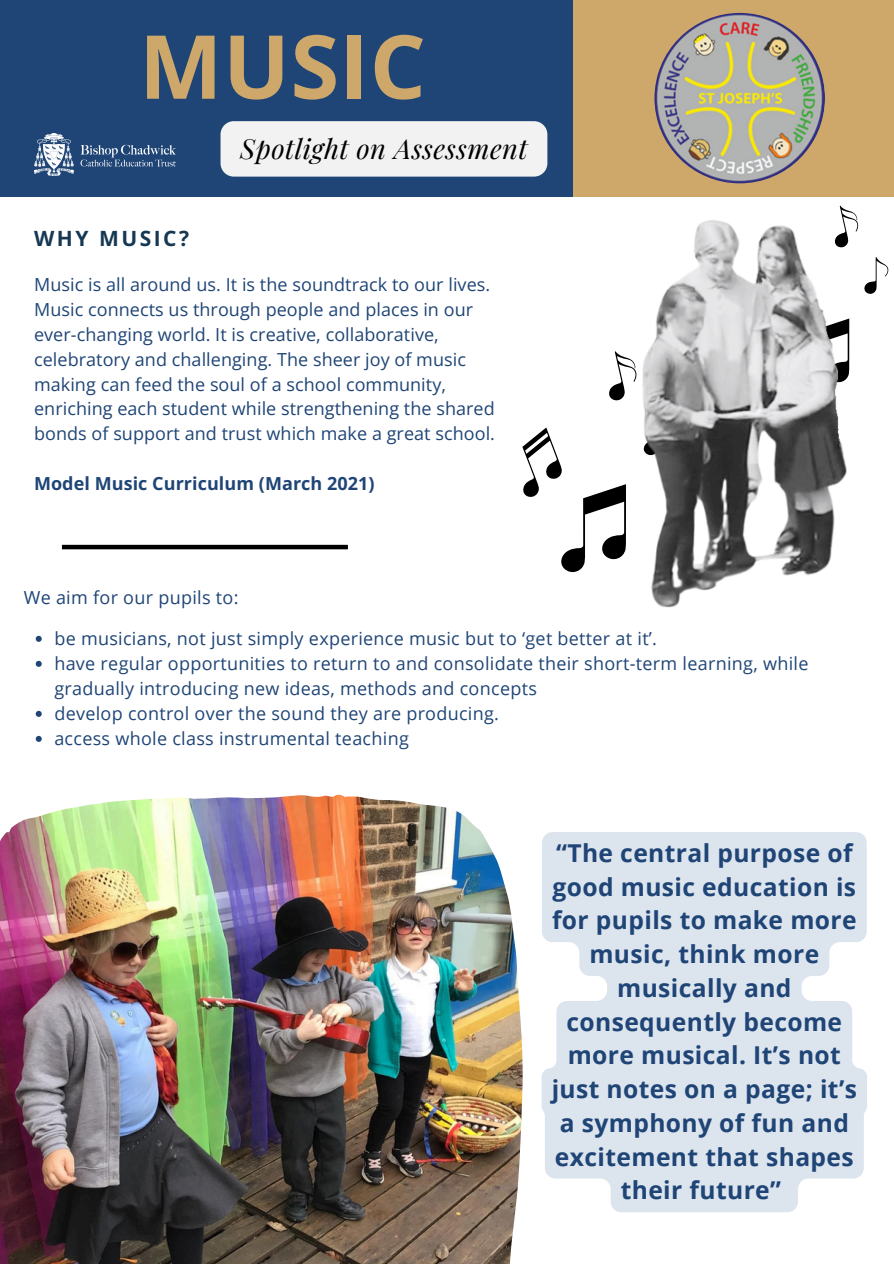
<style>
.page{position:relative;width:894px;height:1264px;background:#fff}
.page>*{position:absolute;margin:0;border:0;box-sizing:border-box;transform-origin:0 0}
.t1{font:700 88.35px "Open Sans";letter-spacing:.01em;color:#cea76a}
.t2{font:italic 27.3px "Playfair Display";letter-spacing:.02em;color:#000}
.t3{font:700 24.6px/33.8px "Open Sans";letter-spacing:.015em;color:#1f4576;text-align:center}
.t4{font:700 21px "Open Sans";letter-spacing:.12em;color:#163853}
.t5{font:18px/24.8px "Open Sans";letter-spacing:.005em;color:#1f4576}
.t6{font:700 18px "Open Sans";letter-spacing:.005em;color:#1f4576}
</style>
<div class="page">
<div style="left:345px;top:0;width:548px;height:196px;background:#cea76a"></div>
<div style="left:0;top:0;width:572px;height:196px;background:#1f4576"></div>
<img style="left:654px;top:13px;width:170px;height:170px;border-radius:50%">
<svg style="left:522px;top:427px;width:42px;height:142px"></svg>
<img style="left:564px;top:165px;width:329px;height:443px">
<img style="left:34px;top:133px;width:142px;height:42px">
<img style="left:0;top:794px;width:522px;height:469px">
<hr style="left:62px;top:545px;width:286px;height:4px;background:#000">
<svg style="left:36px;top:636px;width:6px;height:6px"></svg>
<svg style="left:36px;top:661px;width:6px;height:6px"></svg>
<svg style="left:36px;top:711px;width:6px;height:6px"></svg>
<svg style="left:36px;top:736px;width:6px;height:6px"></svg>
<div style="left:220px;top:121px;width:327px;height:56px;background:#f2f2f2;border-radius:13px"></div>
<svg style="left:541px;top:832px;width:325px;height:380px;background:#dfe6ef"></svg>
<p class="t1" style="left:139px;top:4px;width:288px">MUSIC</p>
<p class="t2" style="left:240px;top:129px;width:289px">Spotlight on Assessment</p>
<p class="t4" style="left:34px;top:223px;width:156px">WHY MUSIC?</p>
<p class="t5" style="left:34px;top:272px;width:462px">Music is all around us. It is the soundtrack to our lives.<br>Music connects us through people and places in our ever-changing world. It is creative, collaborative, celebratory and challenging. The sheer joy of music making can feed the soul of a school community, enriching each student while strengthening the shared bonds of support and trust which make a great school.</p>
<h4 class="t6" style="left:34px;top:470px;width:342px">Model Music Curriculum (March 2021)</h4>
<p class="t5" style="left:24px;top:584px;width:216px">We aim for our pupils to:</p>
<h5 class="t5" style="left:54px;top:625px;width:604px">be musicians, not just simply experience music but to ‘get better at it’.</h5>
<p class="t5" style="left:54px;top:650px;width:755px">have regular opportunities to return to and consolidate their short-term learning, while gradually introducing new ideas, methods and concepts</p>
<p class="t5" style="left:54px;top:700px;width:446px">develop control over the sound they are producing.</p>
<p class="t5" style="left:54px;top:725px;width:356px">access whole class instrumental teaching</p>
<p class="t3" style="left:551px;top:835px;width:307px">“The central purpose of good music education is for pupils to make more music, think more musically and consequently become more musical. It’s not just notes on a page; it’s a symphony of fun and excitement that shapes their future”</p>
</div>
